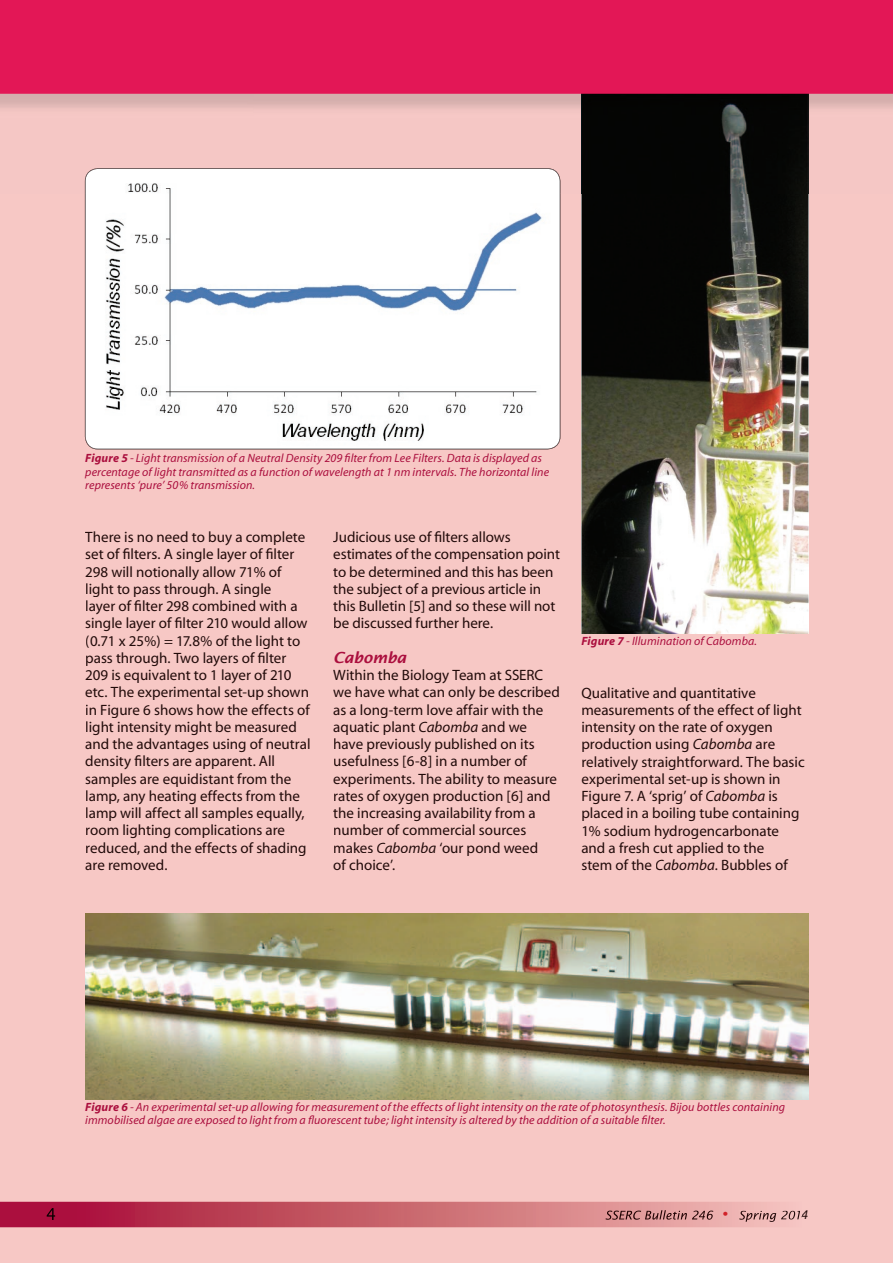
<style>
.page{position:relative;width:893px;height:1263px;background:#fff}
.page>*{position:absolute;margin:0;border:0;box-sizing:border-box;transform-origin:0 0}
.t1{font:28.5px "Lucida Sans";color:#d1232a}
.t2{font:italic 600 15.3px "Lucida Sans";letter-spacing:-.01em;color:#ab0f3e}
.t3{font:15px/17.2px "Myriad";color:#220b0a}
.t4{font:italic 12px/13.5px "Myriad";letter-spacing:.01em;color:#ab0f3e}
.s1{font-weight:700}
.s2{font-style:italic}
.s3{font-style:italic;font-size:12px;color:#220b0a}
</style>
<div class="page">
<div style="left:0;top:89px;width:893px;height:1174px;background:#f7c8c5"></div>
<img style="left:581px;top:174px;width:227px;height:459px">
<img style="left:84px;top:174px;width:518px;height:20px">
<img style="left:807px;top:174px;width:2px;height:20px">
<svg style="left:0;top:0;width:893px;height:174px"></svg>
<svg style="left:0;top:1201px;width:802px;height:26px;background:#c76471"></svg>
<img style="left:85px;top:168px;width:475px;height:5px">
<hr style="left:88px;top:169px;width:469px;height:4px;background:#fff">
<img style="left:85px;top:173px;width:475px;height:276px">
<img style="left:85px;top:913px;width:723px;height:186px">
<p class="t4" style="left:85px;top:452px;width:465px"><span class="s1">Figure 5</span> - Light transmission of a Neutral Density 209 filter from Lee Filters. Data is displayed as percentage of light transmitted as a function of wavelength at 1 nm intervals. The horizontal line represents ‘pure’ 50% transmission.</p>
<p class="t3" style="left:85px;top:529px;width:227px">There is no need to buy a complete set of filters. A single layer of filter 298 will notionally allow 71% of light to pass through. A single<br>layer of filter 298 combined with a single layer of filter 210 would allow (0.71 x 25%) = 17.8% of the light to pass through. Two layers of filter 209 is equivalent to 1 layer of 210 etc. The experimental set-up shown in Figure 6 shows how the effects of light intensity might be measured and the advantages using of neutral density filters are apparent. All samples are equidistant from the lamp, any heating effects from the lamp will affect all samples equally, room lighting complications are reduced, and the effects of shading are removed.</p>
<p class="t3" style="left:333px;top:529px;width:228px">Judicious use of filters allows estimates of the compensation point to be determined and this has been the subject of a previous article in this Bulletin [5] and so these will not be discussed further here.</p>
<p class="t2" style="left:333px;top:648px;width:75px">Cabomba</p>
<p class="t3" style="left:333px;top:667px;width:228px">Within the Biology Team at SSERC we have what can only be described as a long-term love affair with the aquatic plant <span class="s2">Cabomba</span> and we have previously published on its usefulness [6-8] in a number of experiments. The ability to measure rates of oxygen production [6] and the increasing availability from a number of commercial sources makes <span class="s2">Cabomba</span> ‘our pond weed<br>of choice’.</p>
<p class="t4" style="left:581px;top:635px;width:177px"><span class="s1">Figure 7</span> - Illumination of Cabomba.</p>
<p class="t3" style="left:581px;top:684px;width:225px">Qualitative and quantitative measurements of the effect of light intensity on the rate of oxygen production using <span class="s2">Cabomba</span> are relatively straightforward. The basic experimental set-up is shown in<br>Figure 7. A ‘sprig’ of <span class="s2">Cabomba</span> is placed in a boiling tube containing<br>1% sodium hydrogencarbonate and a fresh cut applied to the<br>stem of the <span class="s2">Cabomba</span>. Bubbles of</p>
<p class="t4" style="left:85px;top:1100px;width:701px"><span class="s1">Figure 6</span> - An experimental set-up allowing for measurement of the effects of light intensity on the rate of photosynthesis. Bijou bottles containing immobilised algae are exposed to light from a fluorescent tube; light intensity is altered by the addition of a suitable filter.</p>
<h1 class="t1" style="left:717px;top:1196px;width:93px">• <span class="s3">4</span></h1>
</div>
